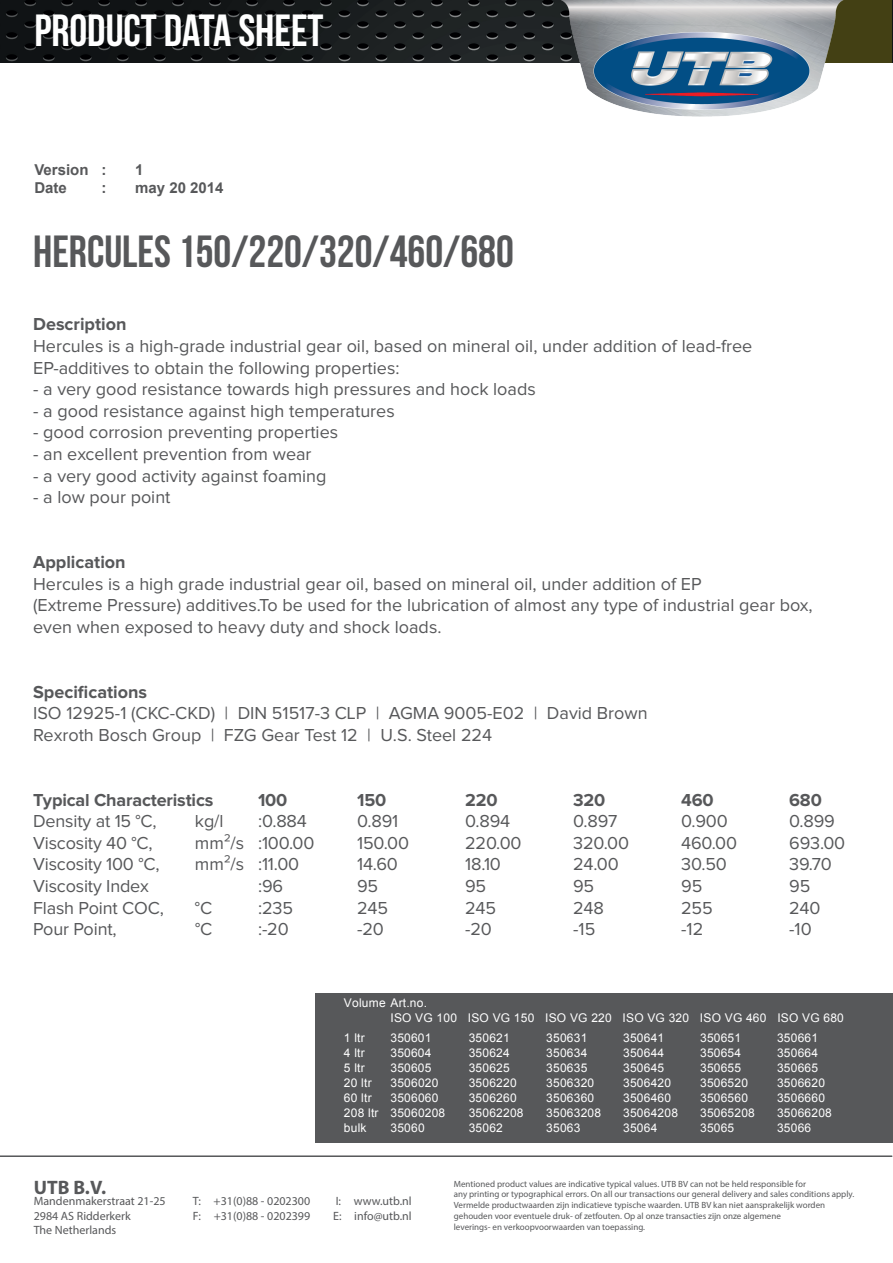
<style>
.page{position:relative;width:893px;height:1263px;background:#fff}
.page>*{position:absolute;margin:0;border:0;box-sizing:border-box;transform-origin:0 0}
.t1{font:45px "Bebas Neue";color:#57585a}
.t2{font:45px "Bebas Neue";color:#fff}
.t3{font:700 19.5px "Myriad Pro";color:#57585a}
.t4{font:18px/21.6px "Proxima Nova";color:#57585a}
.t5{font:700 18px "Proxima Nova";letter-spacing:-.01em;color:#57585a}
.t6{font:700 15px "Arial";color:#57585a}
.t7{font:12px/15px "Arial";letter-spacing:.015em;color:#fff}
.t8{font:12px/14.4px "Myriad Pro";color:#57585a}
.t9{font:9px/10.8px "Myriad Pro";color:#57585a}
</style>
<div class="page">
<hr style="left:0;top:1155px;width:892px;height:2px;background:#57585a">
<img style="left:0;top:0;width:556px;height:63px">
<div style="left:818px;top:0;width:74px;height:63px;background:#434014"></div>
<img style="left:556px;top:0;width:288px;height:117px">
<div style="left:315px;top:993px;width:578px;height:150px;background:#57585a"></div>
<h1 class="t2" style="left:34px;top:6px;width:291px">PRODUCT DATA SHEET</h1>
<p class="t6" style="left:34px;top:159px;width:74px">Version :</p>
<p class="t6" style="left:135px;top:159px;width:10px">1</p>
<p class="t6" style="left:34px;top:177px;width:34px">Date</p>
<p class="t6" style="left:102px;top:177px;width:6px">:</p>
<p class="t6" style="left:135px;top:177px;width:90px">may 20 2014</p>
<h1 class="t1" style="left:33px;top:227px;width:482px">HERCULES 150/220/320/460/680</h1>
<p class="t5" style="left:33px;top:316px;width:95px">Description</p>
<p class="t4" style="left:33px;top:336px;width:721px">Hercules is a high-grade industrial gear oil, based on mineral oil, under addition of lead-free<br>EP-additives to obtain the following properties:</p>
<p class="t4" style="left:33px;top:379px;width:504px">- a very good resistance towards high pressures and hock loads</p>
<p class="t4" style="left:33px;top:401px;width:363px">- a good resistance against high temperatures</p>
<p class="t4" style="left:33px;top:422px;width:307px">- good corrosion preventing properties</p>
<p class="t4" style="left:33px;top:444px;width:280px">- an excellent prevention from wear</p>
<p class="t4" style="left:33px;top:466px;width:295px">- a very good activity against foaming</p>
<p class="t4" style="left:33px;top:487px;width:139px">- a low pour point</p>
<p class="t5" style="left:33px;top:554px;width:94px">Application</p>
<p class="t4" style="left:33px;top:574px;width:781px">Hercules is a high grade industrial gear oil, based on mineral oil, under addition of EP<br>(Extreme Pressure) additives.To be used for the lubrication of almost any type of industrial gear box, even when exposed to heavy duty and shock loads.</p>
<p class="t5" style="left:33px;top:683px;width:115px">Specifications</p>
<p class="t4" style="left:33px;top:703px;width:616px">ISO 12925-1 (CKC-CKD) | DIN 51517-3 CLP | AGMA 9005-E02 | David Brown<br>Rexroth Bosch Group | FZG Gear Test 12 | U.S. Steel 224</p>
<p class="t5" style="left:33px;top:791px;width:182px">Typical Characteristics</p>
<p class="t5" style="left:258px;top:791px;width:31px">100</p>
<p class="t5" style="left:357px;top:791px;width:31px">150</p>
<p class="t5" style="left:465px;top:791px;width:34px">220</p>
<p class="t5" style="left:573px;top:791px;width:34px">320</p>
<p class="t5" style="left:681px;top:791px;width:34px">460</p>
<p class="t5" style="left:789px;top:791px;width:34px">680</p>
<p class="t4" style="left:33px;top:811px;width:125px">Density at 15 °C,</p>
<p class="t4" style="left:195px;top:811px;width:30px">kg/l</p>
<p class="t4" style="left:258px;top:811px;width:50px">:0.884</p>
<p class="t4" style="left:357px;top:811px;width:43px">0.891</p>
<p class="t4" style="left:465px;top:811px;width:47px">0.894</p>
<p class="t4" style="left:573px;top:811px;width:46px">0.897</p>
<p class="t4" style="left:681px;top:811px;width:48px">0.900</p>
<p class="t4" style="left:789px;top:811px;width:47px">0.899</p>
<p class="t4" style="left:33px;top:833px;width:121px">Viscosity 40 °C,</p>
<p class="t4" style="left:195px;top:833px;width:121px">mm²/s :100.00</p>
<p class="t4" style="left:357px;top:833px;width:54px">150.00</p>
<p class="t4" style="left:465px;top:833px;width:58px">220.00</p>
<p class="t4" style="left:573px;top:833px;width:57px">320.00</p>
<p class="t4" style="left:681px;top:833px;width:57px">460.00</p>
<p class="t4" style="left:789px;top:833px;width:58px">693.00</p>
<p class="t4" style="left:33px;top:854px;width:128px">Viscosity 100 °C,</p>
<p class="t4" style="left:195px;top:854px;width:106px">mm²/s :11.00</p>
<p class="t4" style="left:357px;top:854px;width:42px">14.60</p>
<p class="t4" style="left:465px;top:854px;width:37px">18.10</p>
<p class="t4" style="left:573px;top:854px;width:47px">24.00</p>
<p class="t4" style="left:681px;top:854px;width:47px">30.50</p>
<p class="t4" style="left:789px;top:854px;width:44px">39.70</p>
<p class="t4" style="left:33px;top:876px;width:117px">Viscosity Index</p>
<p class="t4" style="left:258px;top:876px;width:27px">:96</p>
<p class="t4" style="left:357px;top:876px;width:23px">95</p>
<p class="t4" style="left:465px;top:876px;width:23px">95</p>
<p class="t4" style="left:573px;top:876px;width:23px">95</p>
<p class="t4" style="left:681px;top:876px;width:23px">95</p>
<p class="t4" style="left:789px;top:876px;width:23px">95</p>
<p class="t4" style="left:33px;top:898px;width:132px">Flash Point COC,</p>
<p class="t4" style="left:195px;top:898px;width:19px">°C</p>
<p class="t4" style="left:258px;top:898px;width:36px">:235</p>
<p class="t4" style="left:357px;top:898px;width:32px">245</p>
<p class="t4" style="left:465px;top:898px;width:32px">245</p>
<p class="t4" style="left:573px;top:898px;width:32px">248</p>
<p class="t4" style="left:681px;top:898px;width:33px">255</p>
<p class="t4" style="left:789px;top:898px;width:33px">240</p>
<p class="t4" style="left:33px;top:919px;width:85px">Pour Point,</p>
<p class="t4" style="left:195px;top:919px;width:19px">°C</p>
<p class="t4" style="left:258px;top:919px;width:32px">:-20</p>
<p class="t4" style="left:357px;top:919px;width:28px">-20</p>
<p class="t4" style="left:465px;top:919px;width:28px">-20</p>
<p class="t4" style="left:573px;top:919px;width:24px">-15</p>
<p class="t4" style="left:681px;top:919px;width:24px">-12</p>
<p class="t4" style="left:789px;top:919px;width:24px">-10</p>
<p class="t7" style="left:390px;top:996px;width:455px;text-indent:-46px">Volume Art.no.<br>ISO VG 100 ISO VG 150 ISO VG 220 ISO VG 320 ISO VG 460 ISO VG 680</p>
<p class="t7" style="left:344px;top:1030px;width:22px">1 ltr</p>
<p class="t7" style="left:390px;top:1030px;width:43px">350601</p>
<p class="t7" style="left:344px;top:1045px;width:22px">4 ltr</p>
<p class="t7" style="left:390px;top:1045px;width:43px">350604</p>
<p class="t7" style="left:344px;top:1060px;width:22px">5 ltr</p>
<p class="t7" style="left:390px;top:1060px;width:43px">350605</p>
<p class="t7" style="left:344px;top:1075px;width:29px">20 ltr</p>
<p class="t7" style="left:390px;top:1075px;width:49px">3506020</p>
<p class="t7" style="left:344px;top:1090px;width:29px">60 ltr</p>
<p class="t7" style="left:469px;top:1030px;width:56px">350621<br>350624<br>350625<br>3506220<br>3506260<br>35062208<br>35062</p>
<p class="t7" style="left:546px;top:1030px;width:56px">350631<br>350634<br>350635<br>3506320<br>3506360<br>35063208<br>35063</p>
<p class="t7" style="left:623px;top:1030px;width:56px">350641<br>350644<br>350645<br>3506420<br>3506460<br>35064208<br>35064</p>
<p class="t7" style="left:700px;top:1030px;width:56px">350651<br>350654<br>350655<br>3506520<br>3506560<br>35065208<br>35065</p>
<p class="t7" style="left:777px;top:1030px;width:56px">350661<br>350664<br>350665<br>3506620<br>3506660<br>35066208<br>35066</p>
<p class="t7" style="left:344px;top:1090px;width:103px;text-indent:46px">3506060<br>208 ltr 35060208 bulk</p>
<p class="t7" style="left:390px;top:1120px;width:36px">35060</p>
<p class="t3" style="left:34px;top:1174px;width:74px">UTB B.V.</p>
<p class="t8" style="left:34px;top:1194px;width:133px">Mandenmakerstraat 21-25<br>2984 AS Ridderkerk<br>The Netherlands</p>
<p class="t8" style="left:193px;top:1194px;width:119px">T: +31(0)88 - 0202300</p>
<p class="t8" style="left:336px;top:1194px;width:77px">I: www.utb.nl</p>
<p class="t8" style="left:193px;top:1208px;width:119px">F: +31(0)88 - 0202399</p>
<p class="t8" style="left:333px;top:1208px;width:80px">E: info@utb.nl</p>
<p class="t9" style="left:454px;top:1178px;width:402px">Mentioned product values are indicative typical values. UTB BV can not be held responsible for<br>any printing or typographical errors. On all our transactions our general delivery and sales conditions apply.<br>Vermelde productwaarden zijn indicatieve typische waarden. UTB BV kan niet aansprakelijk worden gehouden voor eventuele druk- of zetfouten. Op al onze transacties zijn onze algemene<br>leverings- en verkoopvoorwaarden van toepassing.</p>
</div>
